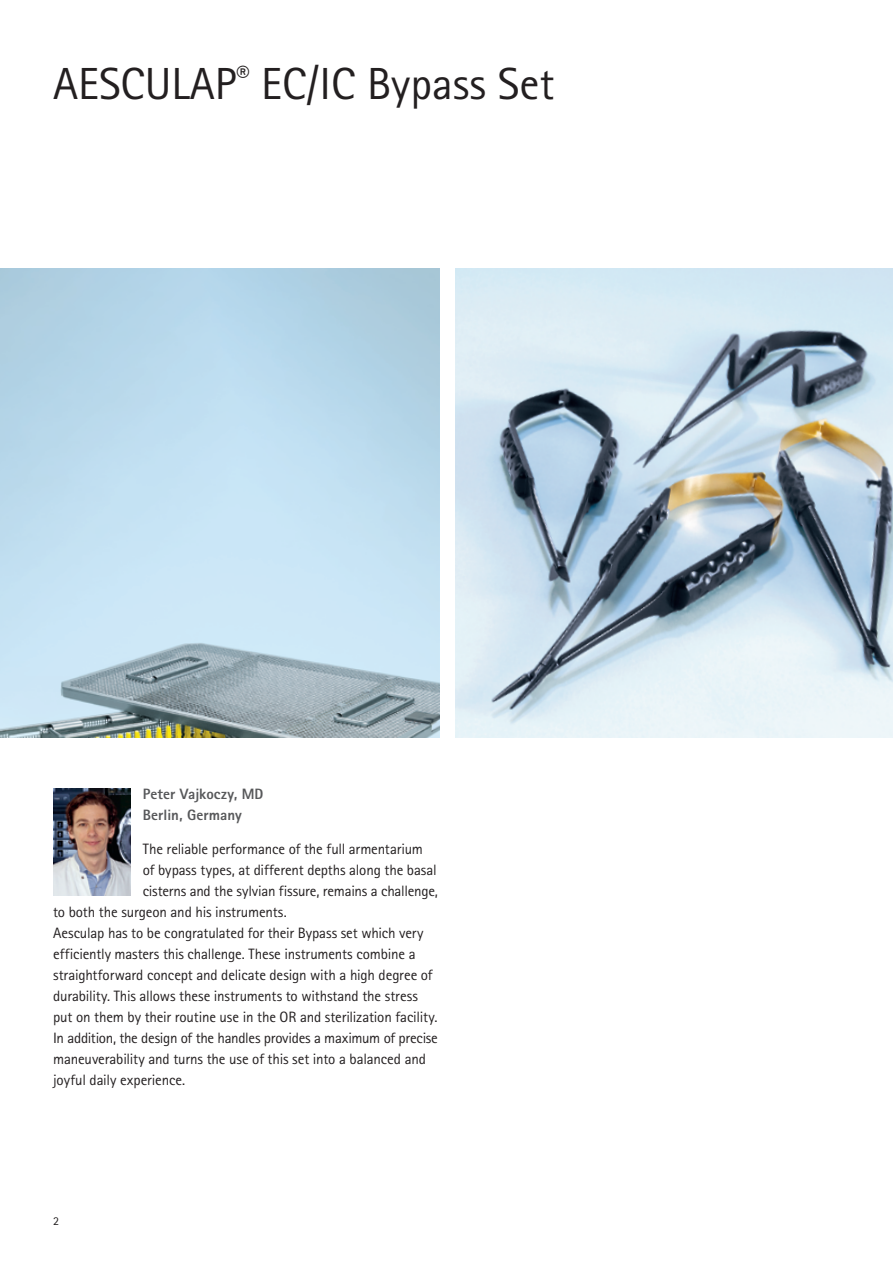
<style>
.page{position:relative;width:893px;height:1263px;background:#fff}
.page>*{position:absolute;margin:0;border:0;box-sizing:border-box;transform-origin:0 0}
.t1{font:45px "Rotis Sans Serif Pro";color:#231f20}
.t2{font:15px "Rotis Sans Serif Pro";letter-spacing:-.01em;color:#231f20}
.t3{font:800 15px/21px "Rotis Sans Serif Pro";letter-spacing:.005em;color:#57585a}
.t4{font:12px "Rotis Sans Serif Pro";color:#231f20}
</style>
<div class="page">
<img style="left:0;top:269px;width:439px;height:469px">
<img style="left:455px;top:269px;width:438px;height:469px">
<img style="left:53px;top:789px;width:77px;height:106px">
<h1 class="t1" style="left:53px;top:57px;width:503px">AESCULAP<sup>®</sup> EC/IC Bypass Set</h1>
<p class="t3" style="left:143px;top:783px;width:122px">Peter Vajkoczy, MD<br>Berlin, Germany</p>
<p class="t2" style="left:143px;top:840px;width:282px">The reliable performance of the full armentarium</p>
<p class="t2" style="left:143px;top:861px;width:295px">of bypass types, at different depths along the basal</p>
<p class="t2" style="left:143px;top:882px;width:296px">cisterns and the sylvian fissure, remains a challenge,</p>
<p class="t2" style="left:53px;top:903px;width:235px">to both the surgeon and his instruments.</p>
<p class="t2" style="left:53px;top:924px;width:372px">Aesculap has to be congratulated for their Bypass set which very</p>
<p class="t2" style="left:53px;top:945px;width:364px">efficiently masters this challenge. These instruments combine a</p>
<p class="t2" style="left:53px;top:966px;width:381px">straightforward concept and delicate design with a high degree of</p>
<p class="t2" style="left:53px;top:987px;width:366px">durability. This allows these instruments to withstand the stress</p>
<p class="t2" style="left:53px;top:1008px;width:386px">put on them by their routine use in the OR and sterilization facility.</p>
<p class="t2" style="left:53px;top:1029px;width:386px">In addition, the design of the handles provides a maximum of precise</p>
<p class="t2" style="left:53px;top:1050px;width:374px">maneuverability and turns the use of this set into a balanced and</p>
<p class="t2" style="left:53px;top:1071px;width:133px">joyful daily experience.</p>
<p class="t4" style="left:53px;top:1213px;width:7px">2</p>
</div>
